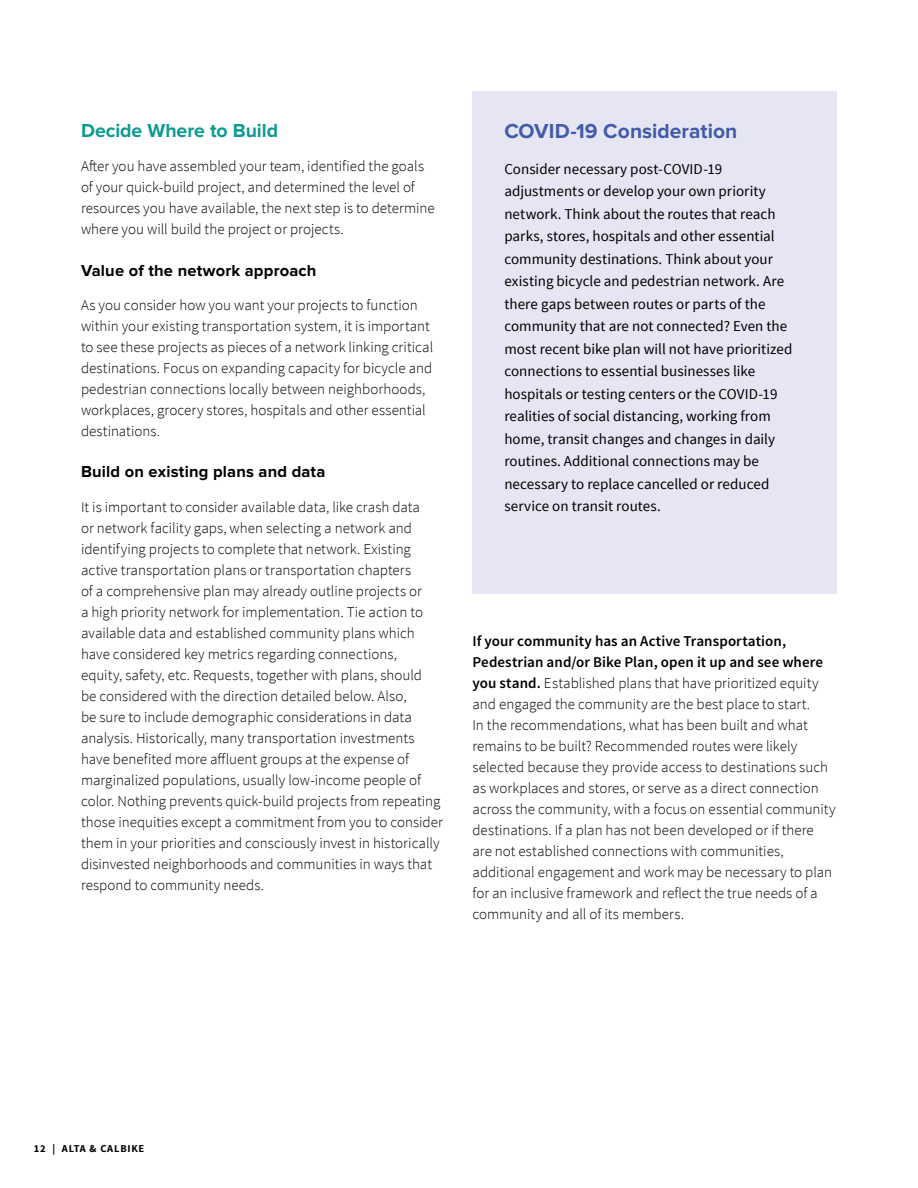
<style>
.page{position:relative;width:918px;height:1188px;background:#fff}
.page>*{position:absolute;margin:0;border:0;box-sizing:border-box;transform-origin:0 0}
.Side_Baer_-_COVID_He{font:700 21px "Proxima Nova";letter-spacing:.005em;color:#425aa9}
.Main_-_H2{font:700 19.5px "Proxima Nova";color:#0d9a93}
.Main_-_H3{font:700 16.5px "Proxima Nova";letter-spacing:.01em;color:#000}
.Main_-_Body{font:300 15px/21px "Source Sans Pro";color:#000}
.Side_Bar_-_Body{font:15px/22.5px "Source Sans Pro";color:#000}
.t1{font:700 10.5px "Source Sans Pro";letter-spacing:.075em;color:#000}
.s1{font-weight:600}
</style>
<div class="page">
<div style="left:472px;top:91px;width:365px;height:503px;background:#e5e5f3"></div>
<p class="Main_-_H2" style="left:81px;top:119px;width:199px">Decide Where to Build</p>
<p class="Main_-_Body" style="left:81px;top:156px;width:355px">After you have assembled your team, identified the goals of your quick-build project, and determined the level of resources you have available, the next step is to determine where you will build the project or projects.</p>
<p class="Main_-_H3" style="left:81px;top:261px;width:237px">Value of the network approach</p>
<p class="Main_-_Body" style="left:81px;top:295px;width:354px">As you consider how you want your projects to function within your existing transportation system, it is important to see these projects as pieces of a network linking critical destinations. Focus on expanding capacity for bicycle and pedestrian connections locally between neighborhoods, workplaces, grocery stores, hospitals and other essential destinations.</p>
<p class="Main_-_H3" style="left:81px;top:463px;width:246px">Build on existing plans and data</p>
<p class="Main_-_Body" style="left:81px;top:497px;width:363px">It is important to consider available data, like crash data<br>or network facility gaps, when selecting a network and identifying projects to complete that network. Existing active transportation plans or transportation chapters<br>of a comprehensive plan may already outline projects or<br>a high priority network for implementation. Tie action to available data and established community plans which have considered key metrics regarding connections,<br>equity, safety, etc. Requests, together with plans, should<br>be considered with the direction detailed below. Also,<br>be sure to include demographic considerations in data analysis. Historically, many transportation investments have benefited more affluent groups at the expense of marginalized populations, usually low-income people of color. Nothing prevents quick-build projects from repeating those inequities except a commitment from you to consider them in your priorities and consciously invest in historically disinvested neighborhoods and communities in ways that respond to community needs.</p>
<p class="Side_Baer_-_COVID_He" style="left:504px;top:119px;width:235px">COVID-19 Consideration</p>
<p class="Side_Bar_-_Body" style="left:504px;top:158px;width:289px">Consider necessary post-COVID-19 adjustments or develop your own priority network. Think about the routes that reach parks, stores, hospitals and other essential community destinations. Think about your existing bicycle and pedestrian network. Are there gaps between routes or parts of the community that are not connected? Even the most recent bike plan will not have prioritized connections to essential businesses like hospitals or testing centers or the COVID-19 realities of social distancing, working from home, transit changes and changes in daily routines. Additional connections may be necessary to replace cancelled or reduced service on transit routes.</p>
<p class="Main_-_Body" style="left:472px;top:631px;width:365px"><span class="s1">If your community has an Active Transportation, Pedestrian and/or Bike Plan, open it up and see where you stand.</span> Established plans that have prioritized equity and engaged the community are the best place to start.<br>In the recommendations, what has been built and what remains to be built? Recommended routes were likely selected because they provide access to destinations such as workplaces and stores, or serve as a direct connection across the community, with a focus on essential community destinations. If a plan has not been developed or if there are not established connections with communities, additional engagement and work may be necessary to plan for an inclusive framework and reflect the true needs of a community and all of its members.</p>
<p class="t1" style="left:34px;top:1142px;width:112px">12 | ALTA &amp; CALBIKE</p>
</div>
